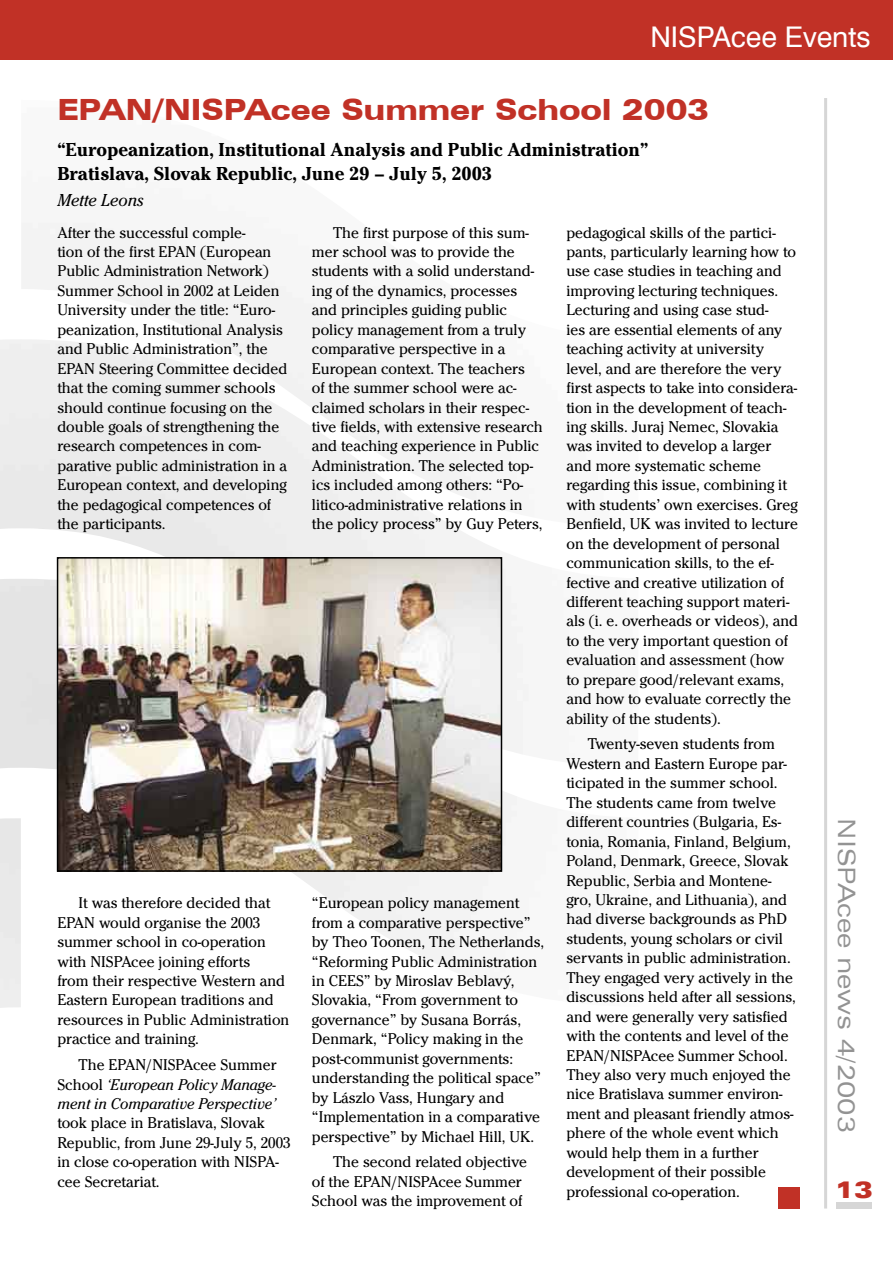
<style>
.page{position:relative;width:893px;height:1263px;background:#fff}
.page>*{position:absolute;margin:0;border:0;box-sizing:border-box;transform-origin:0 0}
.t1{font:29.25px "Zurich AT Black Extended";color:#c13126}
.t2{font:28.5px "Swiss 721 AT";color:#fff}
.t3{font:expanded 24px "Zurich AT";color:#939393}
.t4{font:900 expanded 23.7px "Zurich AT";color:#c13126}
.t5{font:700 19.5px/23.4px "Cheltenham Itc TEE";color:#000}
.t6{font:italic 18px "Cheltenham Itc TEE";color:#000}
.t7{font:16.2px/19.5px "Cheltenham Itc TEE";color:#000}
.t8{font:italic 16.2px/19.5px "Cheltenham Itc TEE";color:#000;text-align:justify}
.s1{font-style:normal}
</style>
<div class="page">
<div style="left:0;top:0;width:893px;height:60px;background:#c13126"></div>
<div style="left:836px;top:1202px;width:36px;height:7px;background:#d6d6d6"></div>
<hr style="left:824px;top:98px;width:3px;height:1110px;background:#d6d6d6">
<svg style="left:0;top:223px;width:529px;height:785px;fill:#f6f6f6"></svg>
<div style="left:778px;top:1187px;width:22px;height:21px;background:#c13126"></div>
<img style="left:60px;top:560px;width:439px;height:309px">
<div style="left:57px;top:557px;width:445px;height:315px;border:2px solid #000"></div>
<h2 class="t2" style="left:650px;top:20px;width:222px">NISPAcee Events</h2>
<h1 class="t1" style="left:57px;top:93px;width:653px">EPAN/NISPAcee Summer School 2003</h1>
<p class="t5" style="left:57px;top:138px;width:592px">“Europeanization, Institutional Analysis and Public Administration”<br>Bratislava, Slovak Republic, June 29 – July 5, 2003</p>
<p class="t6" style="left:57px;top:190px;width:88px">Mette Leons</p>
<p class="t7" style="left:57px;top:223px;width:231px">After the successful comple-<br>tion of the first EPAN (European<br>Public Administration Network)<br>Summer School in 2002 at Leiden<br>University under the title: “Euro&shy;peanization, Institutional Analysis and Public Administration”, the<br>EPAN Steering Committee decided that the coming summer schools should continue focusing on the double goals of strengthening the research competences in com&shy;parative public administration in a<br>European context, and developing the pedagogical competences of the participants.</p>
<p class="t7" style="left:312px;top:223px;width:232px;text-indent:21px">The first purpose of this sum&shy;mer school was to provide the students with a solid understand&shy;ing of the dynamics, processes and principles guiding public policy management from a truly comparative perspective in a<br>European context. The teachers<br>of the summer school were ac&shy;claimed scholars in their respec&shy;tive fields, with extensive research and teaching experience in Public<br>Administration. The selected top&shy;ics included among others: “Po&shy;litico-administrative relations in the policy process” by Guy Peters,</p>
<p class="t7" style="left:57px;top:893px;width:233px;text-indent:21px">It was therefore decided that<br>EPAN would organise the 2003 summer school in co-operation with NISPAcee joining efforts<br>from their respective Western and<br>Eastern European traditions and resources in Public Administration practice and training.</p>
<p class="t8" style="left:57px;top:1055px;width:221px;text-indent:21px"><span class="s1">The EPAN/NISPAcee Summer School</span> ‘European Policy Manage&shy;ment in Comparative Perspective’</p>
<p class="t7" style="left:57px;top:1113px;width:235px">took place in Bratislava, Slovak<br>Republic, from June 29-July 5, 2003 in close co-operation with NISPA&shy;cee Secretariat.</p>
<p class="t7" style="left:312px;top:893px;width:234px">“European policy management from a comparative perspective” by Theo Toonen, The Netherlands, “Reforming Public Administration in CEES” by Miroslav Beblavý,<br>Slovakia, “From government to governance” by Susana Borrás,<br>Denmark, “Policy making in the post-communist governments: understanding the political space” by Lászlo Vass, Hungary and “Implementation in a comparative perspective” by Michael Hill, UK.</p>
<p class="t7" style="left:312px;top:1152px;width:217px;text-indent:21px">The second related objective of the EPAN/NISPAcee Summer<br>School was the improvement of</p>
<p class="t7" style="left:566px;top:223px;width:233px">pedagogical skills of the partici&shy;pants, particularly learning how to use case studies in teaching and improving lecturing techniques.<br>Lecturing and using case stud-<br>ies are essential elements of any teaching activity at university level, and are therefore the very first aspects to take into considera&shy;tion in the development of teach&shy;ing skills. Juraj Nemec, Slovakia was invited to develop a larger and more systematic scheme regarding this issue, combining it with students’ own exercises. Greg Benfield, UK was invited to lecture on the development of personal communication skills, to the ef&shy;fective and creative utilization of different teaching support materi&shy;als (i. e. overheads or videos), and to the very important question of evaluation and assessment (how to prepare good/relevant exams, and how to evaluate correctly the ability of the students).</p>
<p class="t7" style="left:566px;top:734px;width:231px;text-indent:21px">Twenty-seven students from<br>Western and Eastern Europe par&shy;ticipated in the summer school.<br>The students came from twelve different countries (Bulgaria, Es&shy;tonia, Romania, Finland, Belgium,<br>Poland, Denmark, Greece, Slovak<br>Republic, Serbia and Montene&shy;gro, Ukraine, and Lithuania), and had diverse backgrounds as PhD students, young scholars or civil servants in public administration.<br>They engaged very actively in the discussions held after all sessions, and were generally very satisfied with the contents and level of the<br>EPAN/NISPAcee Summer School.<br>They also very much enjoyed the nice Bratislava summer environ&shy;ment and pleasant friendly atmos&shy;phere of the whole event which would help them in a further development of their possible professional co-operation.</p>
<h3 class="t3" style="left:861px;top:818px;width:316px;rotate:90deg">NISPAcee news 4/2003</h3>
<h3 class="t4" style="left:835px;top:1175px;width:40px">13</h3>
</div>
